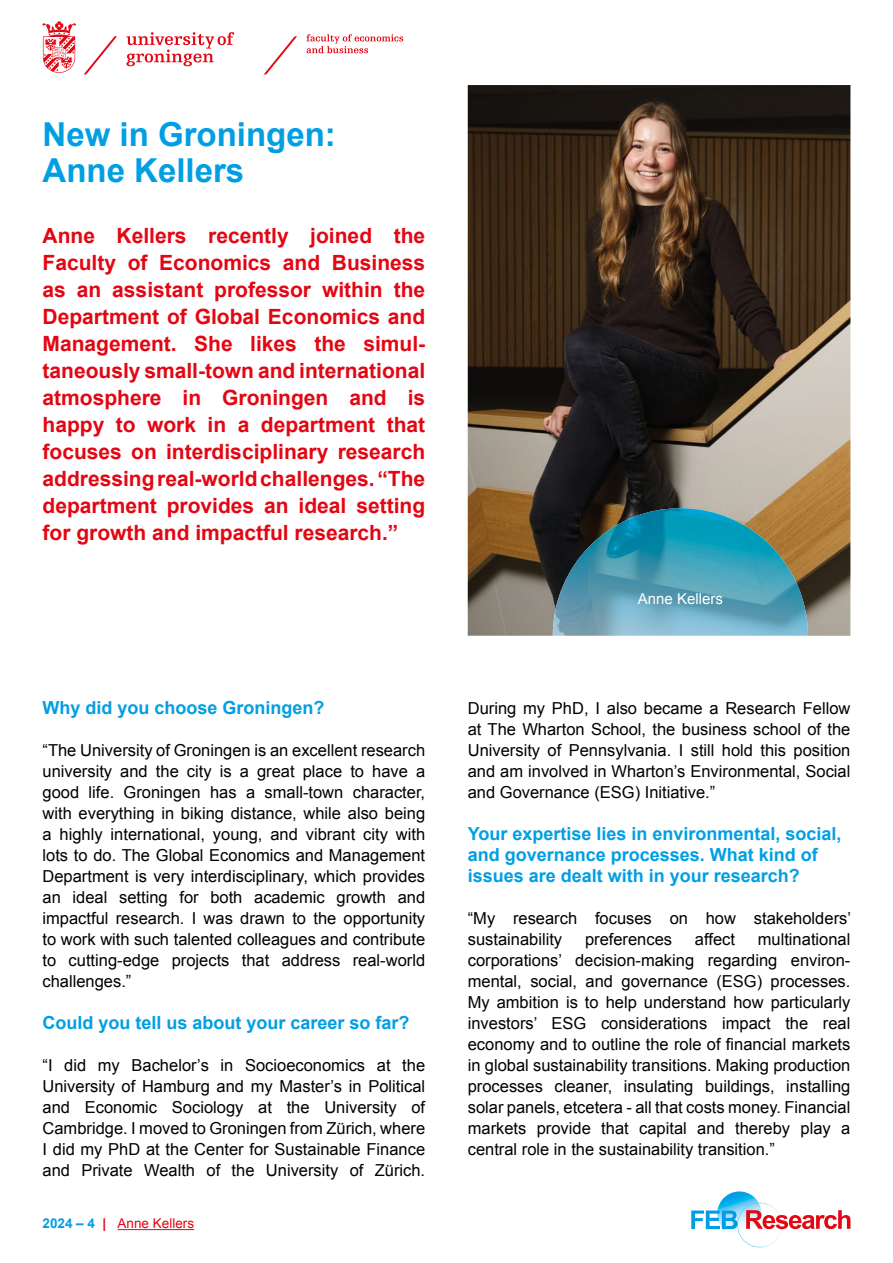
<style>
.page{position:relative;width:893px;height:1263px;background:#fff}
.page>*{position:absolute;margin:0;border:0;box-sizing:border-box;transform-origin:0 0}
.t1{font:700 33px/36px "Arial";color:#009fe3}
.t2{font:700 21px/27px "Arial";color:#e30613;text-align:justify}
.t3{font:700 18px/21px "Arial";color:#009fe3}
.t4{font:16.5px/21px "Arial";color:#000;text-align:justify}
.t5{font:15px "Arial";color:#fff}
.t6{font:13.5px "Arial";color:#e30613}
.s1{font-weight:700;color:#009fe3}
.s2{font-weight:700}
</style>
<div class="page">
<svg style="left:126px;top:32px;width:108px;height:34px"></svg>
<svg style="left:264px;top:36px;width:33px;height:38px"></svg>
<svg style="left:306px;top:34px;width:97px;height:19px"></svg>
<svg style="left:84px;top:36px;width:33px;height:38px"></svg>
<svg style="left:43px;top:21px;width:33px;height:52px"></svg>
<svg style="left:691px;top:1198px;width:159px;height:49px"></svg>
<hr style="left:118px;top:1229px;width:76px;height:1px;background:#e30613">
<img style="left:468px;top:85px;width:382px;height:551px">
<img style="left:553px;top:508px;width:255px;height:128px">
<h1 class="t1" style="left:43px;top:118px;width:295px">New in Groningen:<br>Anne Kellers</h1>
<p class="t2" style="left:43px;top:223px;width:384px">Anne Kellers recently joined the Faculty of Economics and Business as an assistant professor within the Department of Global Economics and Management. She likes the simul&shy;taneously small-town and international atmosphere in Groningen and is happy to work in a department that focuses on interdisciplinary research addressing real-world challenges. “The department provides an ideal setting for growth and impactful research.”</p>
<p class="t3" style="left:43px;top:698px;width:284px">Why did you choose Groningen?</p>
<p class="t4" style="left:43px;top:740px;width:384px">“The University of Groningen is an excellent research university and the city is a great place to have a good life. Groningen has a small-town character, with everything in biking distance, while also being a highly international, young, and vibrant city with lots to do. The Global Economics and Management Department is very interdisciplinary, which provides an ideal setting for both academic growth and impactful research. I was drawn to the opportunity to work with such talented colleagues and contribute to cutting-edge projects that address real-world challenges.”</p>
<p class="t3" style="left:43px;top:1013px;width:369px">Could you tell us about your career so far?</p>
<p class="t4" style="left:43px;top:1055px;width:384px">“I did my Bachelor’s in Socioeconomics at the University of Hamburg and my Master’s in Political and Economic Sociology at the University of Cambridge. I moved to Groningen from Zürich, where I did my PhD at the Center for Sustainable Finance and Private Wealth of the University of Zürich.</p>
<p class="t6" style="left:43px;top:1214px;width:153px"><span class="s1">2024 – 4</span> <span class="s2">|</span> Anne Kellers</p>
<p class="t5" style="left:638px;top:589px;width:87px">Anne Kellers</p>
<p class="t4" style="left:468px;top:698px;width:384px">During my PhD, I also became a Research Fellow at The Wharton School, the business school of the University of Pennsylvania. I still hold this position and am involved in Wharton’s Environmental, Social and Governance (ESG) Initiative.”</p>
<p class="t3" style="left:468px;top:824px;width:375px">Your expertise lies in environmental, social, and governance processes. What kind of issues are dealt with in your research?</p>
<p class="t4" style="left:468px;top:908px;width:385px">“My research focuses on how stakeholders’ sustainability</p>
<p class="t4" style="left:585px;top:929px;width:89px">preferences</p>
<p class="t4" style="left:695px;top:929px;width:42px">affect</p>
<p class="t4" style="left:468px;top:929px;width:384px;text-indent:290px">multinational corporations’ decision-making regarding environ&shy;mental, social, and governance (ESG) processes.<br>My ambition is to help understand how particularly investors’ ESG considerations impact the real economy and to outline the role of financial markets in global sustainability transitions. Making production processes cleaner, insulating buildings, installing solar panels, etcetera - all that costs money. Financial markets provide that capital and thereby play a central role in the sustainability transition.”</p>
</div>
